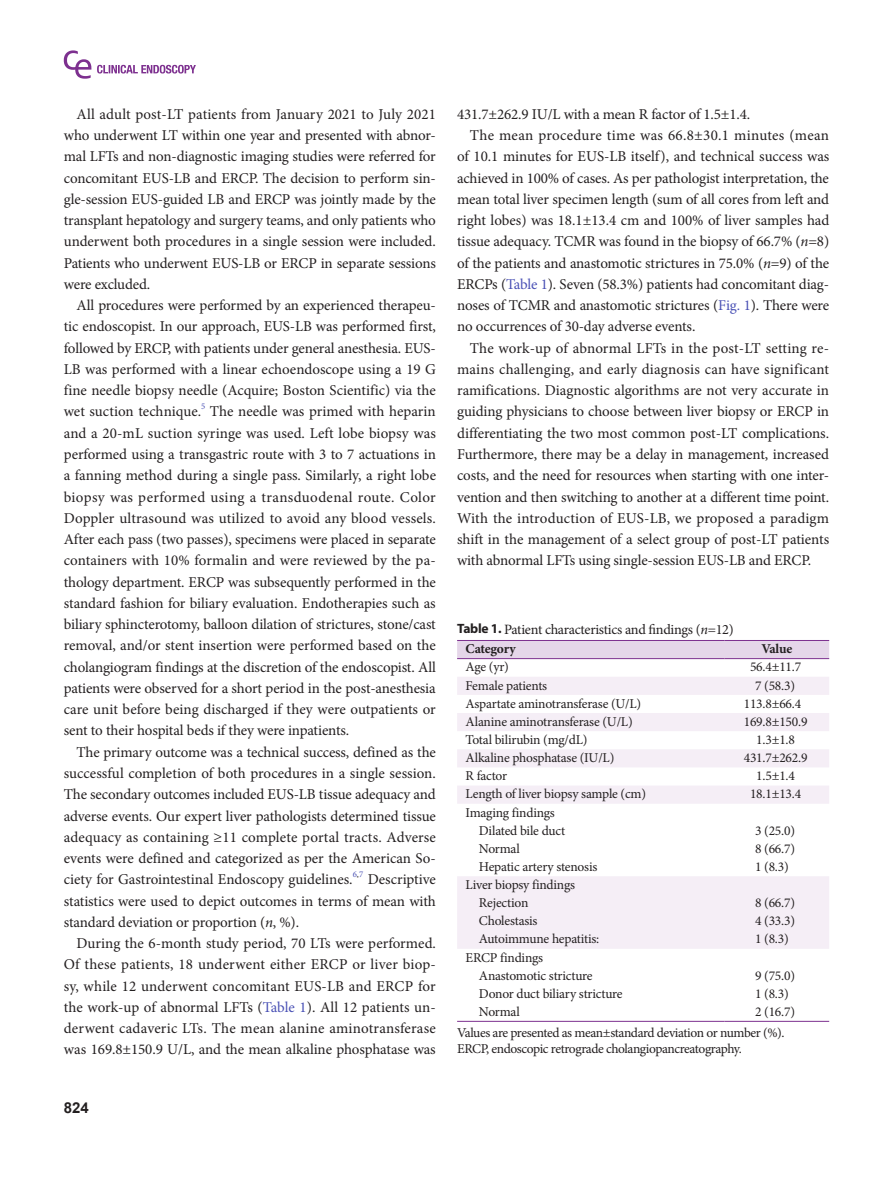
<style>
.page{position:relative;width:893px;height:1191px;background:#fff}
.page>*{position:absolute;margin:0;border:0;box-sizing:border-box;transform-origin:0 0}
.body{font:15px/21.3px "Minion Pro";letter-spacing:-.01em;color:#231f20;text-align:justify}
.t1{font:700 15px "Arial";color:#231f20}
.table-caption{font:14.25px "Minion Pro";letter-spacing:-.02em;color:#231f20}
.tbody{font:13.5px "Minion Pro";letter-spacing:-.015em;color:#231f20}
.table-wrap-foot{font:13.5px "Minion Pro";letter-spacing:-.03em;color:#231f20}
.tbody_heading{font:700 13.5px "Minion Pro";letter-spacing:-.015em;color:#231f20}
.body-2{font:8.7px "Minion Pro";color:#4a51b5}
.s1{color:#231f20}
.s2{font-style:italic}
.s3{color:#4a51b5}
.s4{font-family:"Myriad Pro";font-weight:700;font-size:13.5px}
</style>
<div class="page">
<div style="left:457px;top:641px;width:372px;height:17px;background:#e5d6e9"></div>
<svg style="left:457px;top:677px;width:372px;height:271px;fill:#f5eef6"></svg>
<hr style="left:457px;top:1021px;width:268px;height:1px;background:#7d308f">
<hr style="left:725px;top:1021px;width:104px;height:1px;background:#7d308f">
<hr style="left:457px;top:640px;width:268px;height:1px;background:#7d308f">
<hr style="left:725px;top:640px;width:104px;height:1px;background:#7d308f">
<hr style="left:457px;top:658px;width:268px;height:1px;background:#7d308f">
<hr style="left:725px;top:658px;width:104px;height:1px;background:#7d308f">
<svg style="left:97px;top:65px;width:99px;height:8px"></svg>
<svg style="left:64px;top:50px;width:27px;height:29px"></svg>
<p class="body" style="left:64px;top:103px;width:374px;text-indent:13px">All adult post-LT patients from January 2021 to July 2021 who underwent LT within one year and presented with abnor&shy;mal LFTs and non-diagnostic imaging studies were referred for concomitant EUS-LB and ERCP. The decision to perform sin&shy;gle-session EUS-guided LB and ERCP was jointly made by the transplant hepatology and surgery teams, and only patients who underwent both procedures in a single session were included.<br>Patients who underwent EUS-LB or ERCP in separate sessions were excluded.</p>
<p class="body" style="left:64px;top:295px;width:374px;text-indent:13px">All procedures were performed by an experienced therapeu&shy;tic endoscopist. In our approach, EUS-LB was performed first, followed by ERCP, with patients under general anesthesia. EUS-LB was performed with a linear echoendoscope using a 19 G fine needle biopsy needle (Acquire; Boston Scientific) via the wet suction technique.</p>
<p class="body-2" style="left:201px;top:401px;width:6px">5</p>
<p class="body" style="left:64px;top:401px;width:374px;text-indent:146px">The needle was primed with heparin and a 20-mL suction syringe was used. Left lobe biopsy was performed using a transgastric route with 3 to 7 actuations in a fanning method during a single pass. Similarly, a right lobe biopsy was performed using a transduodenal route. Color Doppler ultrasound was utilized to avoid any blood vessels.<br>After each pass (two passes), specimens were placed in separate containers with 10% formalin and were reviewed by the pa&shy;thology department. ERCP was subsequently performed in the standard fashion for biliary evaluation. Endotherapies such as biliary sphincterotomy, balloon dilation of strictures, stone/cast removal, and/or stent insertion were performed based on the cholangiogram findings at the discretion of the endoscopist. All patients were observed for a short period in the post-anesthesia care unit before being discharged if they were outpatients or sent to their hospital beds if they were inpatients.</p>
<p class="body" style="left:64px;top:741px;width:374px;text-indent:13px">The primary outcome was a technical success, defined as the successful completion of both procedures in a single session.<br>The secondary outcomes included EUS-LB tissue adequacy and adverse events. Our expert liver pathologists determined tissue adequacy as containing ≥11 complete portal tracts. Adverse events were defined and categorized as per the American So&shy;ciety for Gastrointestinal Endoscopy guidelines.</p>
<p class="body-2" style="left:353px;top:868px;width:12px">6<span class="s1">,</span>7</p>
<p class="body" style="left:64px;top:869px;width:374px;text-indent:304px">Descriptive statistics were used to depict outcomes in terms of mean with standard deviation or proportion (<span class="s2">n</span>, %).</p>
<p class="body" style="left:64px;top:932px;width:374px;text-indent:13px">During the 6-month study period, 70 LTs were performed.<br>Of these patients, 18 underwent either ERCP or liver biop&shy;sy, while 12 underwent concomitant EUS-LB and ERCP for the work-up of abnormal LFTs (<span class="s3">Table 1</span>). All 12 patients un&shy;derwent cadaveric LTs. The mean alanine aminotransferase was 169.8±150.9 U/L, and the mean alkaline phosphatase was</p>
<p class="t1" style="left:64px;top:1096px;width:27px">824</p>
<p class="body" style="left:457px;top:103px;width:295px">431.7±262.9 IU/L with a mean R factor of 1.5±1.4.</p>
<p class="body" style="left:457px;top:125px;width:374px;text-indent:13px">The mean procedure time was 66.8±30.1 minutes (mean of 10.1 minutes for EUS-LB itself), and technical success was achieved in 100% of cases. As per pathologist interpretation, the mean total liver specimen length (sum of all cores from left and right lobes) was 18.1±13.4 cm and 100% of liver samples had tissue adequacy. TCMR was found in the biopsy of 66.7% (<span class="s2">n</span>=8) of the patients and anastomotic strictures in 75.0% (<span class="s2">n</span>=9) of the ERCPs (<span class="s3">Table 1</span>). Seven (58.3%) patients had concomitant diag&shy;noses of TCMR and anastomotic strictures (<span class="s3">Fig. 1</span>). There were no occurrences of 30-day adverse events.</p>
<p class="body" style="left:457px;top:337px;width:374px;text-indent:13px">The work-up of abnormal LFTs in the post-LT setting re&shy;mains challenging, and early diagnosis can have significant ramifications. Diagnostic algorithms are not very accurate in guiding physicians to choose between liver biopsy or ERCP in differentiating the two most common post-LT complications.<br>Furthermore, there may be a delay in management, increased costs, and the need for resources when starting with one inter&shy;vention and then switching to another at a different time point.<br>With the introduction of EUS-LB, we proposed a paradigm shift in the management of a select group of post-LT patients with abnormal LFTs using single-session EUS-LB and ERCP.</p>
<p class="table-caption" style="left:457px;top:619px;width:278px"><span class="s4">Table 1.</span> Patient characteristics and findings (<span class="s2">n</span>=12)</p>
<p class="tbody_heading" style="left:466px;top:639px;width:52px">Category</p>
<p class="tbody_heading" style="left:761px;top:639px;width:33px">Value</p>
<p class="tbody" style="left:466px;top:658px;width:45px">Age (yr)</p>
<p class="tbody" style="left:750px;top:658px;width:53px">56.4±11.7</p>
<p class="tbody" style="left:466px;top:676px;width:83px">Female patients</p>
<p class="tbody" style="left:755px;top:676px;width:41px">7 (58.3)</p>
<p class="tbody" style="left:466px;top:694px;width:177px">Aspartate aminotransferase (U/L)</p>
<p class="tbody" style="left:744px;top:694px;width:59px">113.8±66.4</p>
<p class="tbody" style="left:466px;top:712px;width:169px">Alanine aminotransferase (U/L)</p>
<p class="tbody" style="left:744px;top:712px;width:65px">169.8±150.9</p>
<p class="tbody" style="left:466px;top:730px;width:123px">Total bilirubin (mg/dL)</p>
<p class="tbody" style="left:756px;top:730px;width:40px">1.3±1.8</p>
<p class="tbody" style="left:466px;top:748px;width:150px">Alkaline phosphatase (IU/L)</p>
<p class="tbody" style="left:744px;top:748px;width:65px">431.7±262.9</p>
<p class="tbody" style="left:466px;top:767px;width:43px">R factor</p>
<p class="tbody" style="left:756px;top:767px;width:40px">1.5±1.4</p>
<p class="tbody" style="left:466px;top:785px;width:182px">Length of liver biopsy sample (cm)</p>
<p class="tbody" style="left:750px;top:785px;width:53px">18.1±13.4</p>
<p class="tbody" style="left:466px;top:803px;width:91px">Imaging findings</p>
<p class="tbody" style="left:479px;top:821px;width:88px">Dilated bile duct</p>
<p class="tbody" style="left:755px;top:821px;width:41px">3 (25.0)</p>
<p class="tbody" style="left:479px;top:839px;width:42px">Normal</p>
<p class="tbody" style="left:755px;top:839px;width:41px">8 (66.7)</p>
<p class="tbody" style="left:479px;top:857px;width:120px">Hepatic artery stenosis</p>
<p class="tbody" style="left:755px;top:857px;width:35px">1 (8.3)</p>
<p class="tbody" style="left:466px;top:875px;width:111px">Liver biopsy findings</p>
<p class="tbody" style="left:479px;top:893px;width:51px">Rejection</p>
<p class="tbody" style="left:755px;top:893px;width:41px">8 (66.7)</p>
<p class="tbody" style="left:479px;top:912px;width:60px">Cholestasis</p>
<p class="tbody" style="left:755px;top:912px;width:41px">4 (33.3)</p>
<p class="tbody" style="left:479px;top:930px;width:122px">Autoimmune hepatitis:</p>
<p class="tbody" style="left:755px;top:930px;width:35px">1 (8.3)</p>
<p class="tbody" style="left:466px;top:948px;width:79px">ERCP findings</p>
<p class="tbody" style="left:479px;top:966px;width:115px">Anastomotic stricture</p>
<p class="tbody" style="left:755px;top:966px;width:41px">9 (75.0)</p>
<p class="tbody" style="left:479px;top:984px;width:145px">Donor duct biliary stricture</p>
<p class="tbody" style="left:755px;top:984px;width:35px">1 (8.3)</p>
<p class="tbody" style="left:479px;top:1002px;width:42px">Normal</p>
<p class="tbody" style="left:755px;top:1002px;width:41px">2 (16.7)</p>
<p class="table-wrap-foot" style="left:457px;top:1023px;width:329px">Values are presented as mean±standard deviation or number (%).</p>
<p class="table-wrap-foot" style="left:457px;top:1039px;width:286px">ERCP, endoscopic retrograde cholangiopancreatography.</p>
</div>
